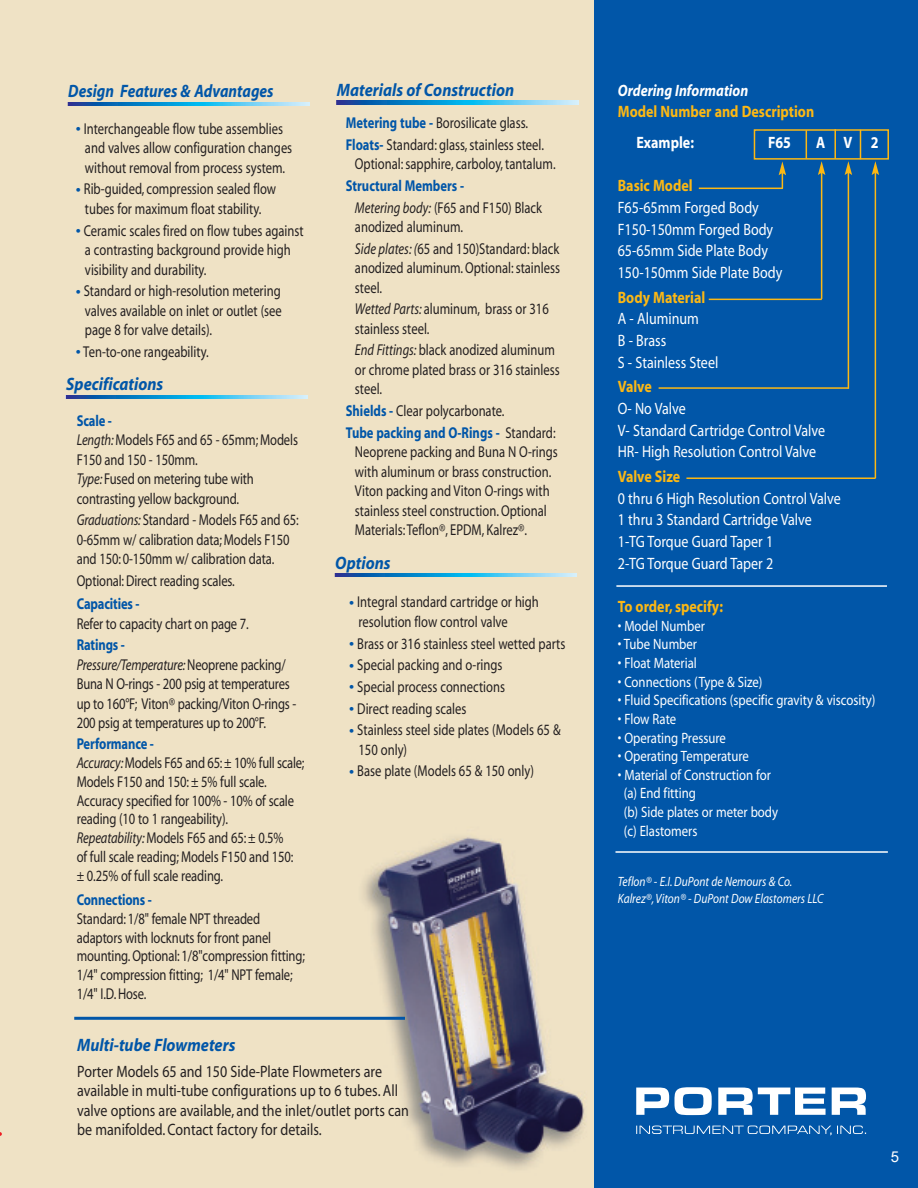
<style>
.page{position:relative;width:918px;height:1188px;background:#fff}
.page>*{position:absolute;margin:0;border:0;box-sizing:border-box;transform-origin:0 0}
.t1{font:italic 700 18px "Myriad";color:#0156a8;scale:.9 1}
.t2{font:italic 700 18px "Myriad";color:#0156a8;scale:.85 1}
.t3{font:16.5px/21.6px "Myriad";color:#fff;scale:.85 1}
.t4{font:16.5px/19.5px "Myriad";color:#231f20;scale:.85 1}
.t5{font:700 16.5px "Myriad";color:#fcb814;scale:.85 1}
.t6{font:italic 700 16.5px "Myriad";color:#fff;scale:.85 1}
.t7{font:700 16.5px "Myriad";color:#fff;scale:.85 1}
.t8{font:15.75px/19.5px "Myriad";color:#231f20;scale:.8 1}
.t9{font:700 15.75px/21.6px "Myriad";color:#0156a8;scale:.8 1}
.t10{font:15px/18.6px "Myriad";color:#fff;scale:.85 1}
.t11{font:15px "Arial";color:#fff}
.t12{font:italic 13.5px/17.1px "Myriad";color:#fff;scale:.85 1}
.s1{font-size:18px;color:#0156a8}
.s2{font-weight:700;color:#0156a8}
.s3{font-style:italic}
.s4{font-weight:400;font-style:italic;color:#231f20}
.s5{font-weight:400;color:#231f20}
</style>
<div class="page">
<div style="left:0;top:0;width:594px;height:1188px;background:#efe2c5"></div>
<div style="left:594px;top:0;width:324px;height:1188px;background:#0156a8"></div>
<svg style="left:636px;top:1087px;width:230px;height:48px"></svg>
<div style="left:754px;top:129px;width:135px;height:31px;border:2px solid #fcb814"></div>
<svg style="left:806px;top:130px;width:1px;height:29px"></svg>
<hr style="left:834px;top:129px;width:2px;height:30px;background:#fcb814">
<svg style="left:860px;top:130px;width:1px;height:29px"></svg>
<hr style="left:699px;top:188px;width:84px;height:1px;background:#fcb814">
<svg style="left:779px;top:161px;width:7px;height:27px"></svg>
<hr style="left:821px;top:172px;width:1px;height:127px;background:#fcb814">
<svg style="left:818px;top:161px;width:7px;height:14px"></svg>
<hr style="left:848px;top:172px;width:1px;height:217px;background:#fcb814">
<svg style="left:845px;top:161px;width:7px;height:14px"></svg>
<hr style="left:875px;top:172px;width:1px;height:306px;background:#fcb814">
<svg style="left:872px;top:161px;width:7px;height:14px"></svg>
<hr style="left:686px;top:477px;width:190px;height:2px;background:#fcb814">
<hr style="left:659px;top:387px;width:190px;height:2px;background:#fcb814">
<hr style="left:709px;top:299px;width:113px;height:1px;background:#fcb814">
<hr style="left:616px;top:585px;width:271px;height:2px;background:#fff">
<hr style="left:615px;top:851px;width:273px;height:2px;background:#fff">
<hr style="left:74px;top:1017px;width:331px;height:3px;background:#0156a8">
<hr style="left:65px;top:396px;width:243px;height:3px;background:#fff">
<svg style="left:66px;top:396px;width:242px;height:3px"></svg>
<svg style="left:68px;top:102px;width:242px;height:4px"></svg>
<svg style="left:336px;top:101px;width:242px;height:3px"></svg>
<svg style="left:335px;top:574px;width:242px;height:3px"></svg>
<p class="t2" style="left:68px;top:84px;width:243px">Design Features &amp; Advantages</p>
<p class="t8" style="left:76px;top:120px;width:272px;text-align:center"><span class="s1">•</span> Interchangeable flow tube assemblies and valves allow configuration changes without removal from process system.</p>
<p class="t8" style="left:76px;top:181px;width:252px;text-align:center"><span class="s1">•</span> Rib-guided, compression sealed flow tubes for maximum float stability.</p>
<p class="t8" style="left:85px;top:222px;width:275px;text-indent:-9px"><span class="s1">•</span> Ceramic scales fired on flow tubes against a contrasting background provide high visibility and durability.</p>
<p class="t8" style="left:85px;top:282px;width:248px;text-align:justify;text-indent:-9px"><span class="s1">•</span> Standard or high-resolution metering valves available on inlet or outlet (see page 8 for valve details).</p>
<p class="t8" style="left:76px;top:343px;width:168px"><span class="s1">•</span> Ten-to-one rangeability.</p>
<p class="t1" style="left:66px;top:377px;width:109px">Specifications</p>
<p class="t8" style="left:77px;top:412px;width:278px"><span class="s2">Scale -<br></span><span class="s3">Length:</span> Models F65 and 65 - 65mm; Models<br>F150 and 150 - 150mm.<br><span class="s3">Type:</span> Fused on metering tube with contrasting yellow background.</p>
<p class="t8" style="left:77px;top:512px;width:279px"><span class="s3">Graduations:</span> Standard - Models F65 and 65:<br>0-65mm w/ calibration data; Models F150 and 150: 0-150mm w/ calibration data.</p>
<p class="t8" style="left:77px;top:572px;width:199px">Optional: Direct reading scales.</p>
<p class="t9" style="left:77px;top:595px;width:80px">Capacities -</p>
<p class="t8" style="left:77px;top:615px;width:217px">Refer to capacity chart on page 7.</p>
<p class="t8" style="left:77px;top:636px;width:276px"><span class="s2">Ratings -<br></span><span class="s3">Pressure/Temperature:</span>Neoprene packing/ Buna N O-rings - 200 psig at temperatures up to 160°F; Viton® packing/Viton O-rings - 200 psig at temperatures up to 200°F.</p>
<p class="t8" style="left:77px;top:736px;width:286px;line-height:18.8px"><span class="s2">Performance -<br></span><span class="s3">Accuracy:</span>Models F65 and 65: ± 10% full scale; Models F150 and 150: ± 5% full scale.<br>Accuracy specified for 100% - 10% of scale reading (10 to 1 rangeability).<br><span class="s3">Repeatability:</span> Models F65 and 65: ± 0.5%<br>of full scale reading; Models F150 and 150: ± 0.25% of full scale reading.</p>
<p class="t9" style="left:77px;top:890px;width:95px">Connections -</p>
<p class="t8" style="left:77px;top:911px;width:287px;line-height:18.8px">Standard: 1/8" female NPT threaded adaptors with locknuts for front panel mounting. Optional: 1/8"compression fitting; 1/4" compression fitting; 1/4" NPT female; 1/4" I.D. Hose.</p>
<p class="t1" style="left:337px;top:83px;width:199px">Materials of Construction</p>
<p class="t8" style="left:346px;top:113px;width:249px;line-height:21.6px"><span class="s2">Metering tube -</span> Borosilicate glass.<br><span class="s2">Floats-</span> Standard: glass, stainless steel.</p>
<p class="t8" style="left:355px;top:155px;width:252px">Optional: sapphire, carboloy, tantalum.</p>
<p class="t9" style="left:355px;top:176px;width:236px;text-indent:-9px">Structural Members -<br><span class="s4">Metering body:</span> <span class="s5">(F65 and F150) Black</span></p>
<p class="t8" style="left:355px;top:217px;width:257px;line-height:21.6px">anodized aluminum.<br><span class="s3">Side plates: (</span>65 and 150)Standard: black</p>
<p class="t8" style="left:355px;top:259px;width:258px">anodized aluminum. Optional: stainless steel.</p>
<p class="t8" style="left:355px;top:301px;width:244px"><span class="s3">Wetted Parts:</span> aluminum, brass or 316 stainless steel.</p>
<p class="t8" style="left:355px;top:342px;width:258px"><span class="s3">End Fittings:</span> black anodized aluminum or chrome plated brass or 316 stainless steel.</p>
<p class="t9" style="left:346px;top:401px;width:264px">Shields - <span class="s5">Clear polycarbonate.<br></span>Tube packing and O-Rings - <span class="s5">Standard:</span></p>
<p class="t8" style="left:355px;top:444px;width:255px">Neoprene packing and Buna N O-rings with aluminum or brass construction.<br>Viton packing and Viton O-rings with stainless steel construction. Optional Materials: Teflon®, EPDM, Kalrez®.</p>
<p class="t1" style="left:335px;top:556px;width:63px">Options</p>
<p class="t8" style="left:359px;top:594px;width:227px;text-indent:-9px"><span class="s1">•</span> Integral standard cartridge or high resolution flow control valve</p>
<p class="t8" style="left:349px;top:635px;width:272px"><span class="s1">•</span> Brass or 316 stainless steel wetted parts</p>
<p class="t8" style="left:349px;top:656px;width:193px"><span class="s1">•</span> Special packing and o-rings</p>
<p class="t8" style="left:349px;top:678px;width:196px"><span class="s1">•</span> Special process connections</p>
<p class="t8" style="left:349px;top:700px;width:148px"><span class="s1">•</span> Direct reading scales</p>
<p class="t8" style="left:359px;top:721px;width:254px;text-indent:-9px"><span class="s1">•</span> Stainless steel side plates (Models 65 &amp;<br>150 only)</p>
<p class="t8" style="left:349px;top:763px;width:232px"><span class="s1">•</span> Base plate (Models 65 &amp; 150 only)</p>
<p class="t1" style="left:77px;top:1038px;width:177px">Multi-tube Flowmeters</p>
<p class="t4" style="left:77px;top:1063px;width:392px">Porter Models 65 and 150 Side-Plate Flowmeters are available in multi-tube configurations up to 6 tubes. All valve options are available, and the inlet/outlet ports can be manifolded. Contact factory for details.</p>
<p class="t6" style="left:618px;top:84px;width:155px">Ordering Information</p>
<p class="t5" style="left:618px;top:106px;width:233px">Model Number and Description</p>
<p class="t7" style="left:636px;top:136px;width:69px">Example:</p>
<p class="t7" style="left:768px;top:136px;width:29px">F65</p>
<p class="t7" style="left:816px;top:136px;width:75px">A V 2</p>
<p class="t5" style="left:618px;top:180px;width:90px">Basic Model</p>
<p class="t3" style="left:618px;top:198px;width:195px">F65-65mm Forged Body<br>F150-150mm Forged Body<br>65-65mm Side Plate Body<br>150-150mm Side Plate Body</p>
<p class="t5" style="left:618px;top:291px;width:105px">Body Material</p>
<p class="t3" style="left:618px;top:309px;width:120px">A - Aluminum<br>B - Brass<br>S - Stainless Steel</p>
<p class="t5" style="left:618px;top:381px;width:42px">Valve</p>
<p class="t3" style="left:618px;top:399px;width:245px">O- No Valve<br>V- Standard Cartridge Control Valve<br>HR- High Resolution Control Valve</p>
<p class="t5" style="left:618px;top:470px;width:75px">Valve Size</p>
<p class="t3" style="left:618px;top:489px;width:264px">0 thru 6 High Resolution Control Valve<br>1 thru 3 Standard Cartridge Valve<br>1-TG Torque Guard Taper 1<br>2-TG Torque Guard Taper 2</p>
<p class="t5" style="left:618px;top:600px;width:125px">To order, specify:</p>
<p class="t10" style="left:618px;top:617px;width:104px">• Model Number</p>
<p class="t10" style="left:618px;top:636px;width:95px">• Tube Number</p>
<p class="t10" style="left:618px;top:655px;width:95px">• Float Material</p>
<p class="t10" style="left:618px;top:673px;width:172px">• Connections (Type &amp; Size)</p>
<p class="t10" style="left:618px;top:692px;width:305px">• Fluid Specifications (specific gravity &amp; viscosity)</p>
<p class="t10" style="left:618px;top:711px;width:70px">• Flow Rate</p>
<p class="t10" style="left:618px;top:729px;width:129px">• Operating Pressure</p>
<p class="t10" style="left:618px;top:748px;width:156px">• Operating Temperature</p>
<p class="t10" style="left:624px;top:767px;width:183px;text-indent:-6px">• Material of Construction for (a) End fitting<br>(b) Side plates or meter body (c) Elastomers</p>
<p class="t12" style="left:618px;top:874px;width:244px">Teflon® - E.I. DuPont de Nemours &amp; Co.<br>Kalrez®, Viton® - DuPont Dow Elastomers LLC</p>
<p class="t11" style="left:891px;top:1148px;width:10px">5</p>
</div>
